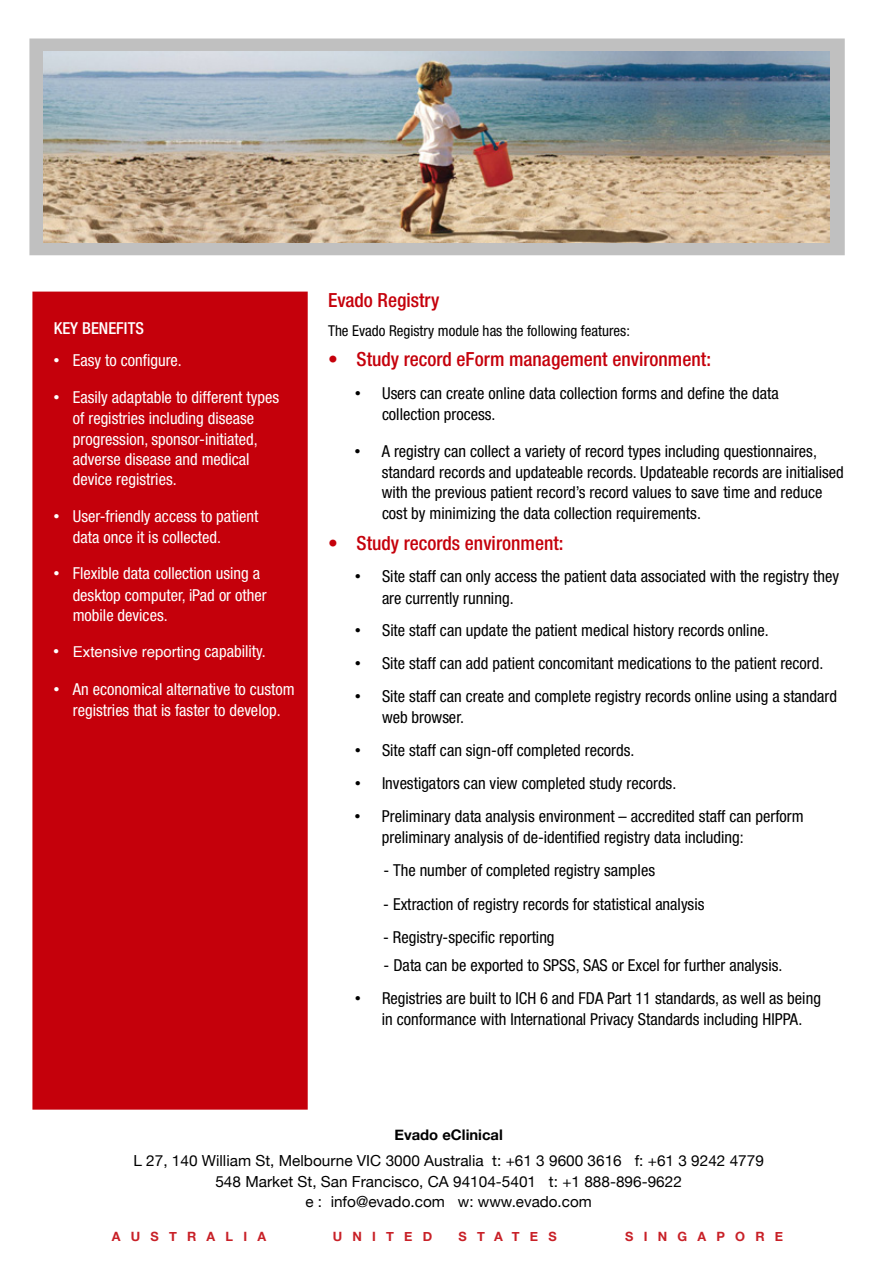
<style>
.page{position:relative;width:893px;height:1263px;background:#fff}
.page>*{position:absolute;margin:0;border:0;box-sizing:border-box;transform-origin:0 0}
.t1{font:500 condensed 19.5px "Helvetica Neue";color:#c5000b}
.t2{font:condensed 16.5px/21.3px "Helvetica Neue";color:#000}
.t3{font:condensed 16.5px/20.5px "Helvetica Neue";color:#fff}
.t4{font:500 condensed 16.5px "Helvetica Neue";color:#fff}
.t5{font:15.3px/20.7px "Helvetica Neue";color:#000;text-align:center}
.t6{font:15px/17px "Helvetica Neue";color:#03151c;text-align:center}
.t7{font:condensed 15px "Helvetica Neue";color:#000}
.t8{font:15px "Helvetica";color:#fff}
.t9{font:700 14.55px "Helvetica Neue";color:#000}
.t10{font:700 12.75px "Helvetica Neue";letter-spacing:.8em;color:#c82027}
.s1{font-family:"Helvetica Neue";font-stretch:condensed;font-size:16.5px}
</style>
<div class="page">
<div style="left:32px;top:292px;width:276px;height:817px;background:#c5000b"></div>
<svg style="left:29px;top:38px;width:816px;height:217px;background:#c2c2c2"></svg>
<img style="left:44px;top:52px;width:786px;height:191px">
<p class="t4" style="left:54px;top:318px;width:92px">KEY BENEFITS</p>
<p class="t3" style="left:54px;top:350px;width:130px">• Easy to configure.</p>
<p class="t3" style="left:73px;top:387px;width:208px;text-indent:-19px">• Easily adaptable to different types of registries including disease progression, sponsor-initiated, adverse disease and medical device registries.</p>
<p class="t3" style="left:73px;top:505px;width:187px;line-height:21.1px;text-indent:-19px">• User-friendly access to patient data once it is collected.</p>
<p class="t3" style="left:73px;top:563px;width:195px;text-indent:-19px">• Flexible data collection using a desktop computer, iPad or other mobile devices.</p>
<p class="t8" style="left:54px;top:641px;width:214px">• Extensive reporting <span class="s1">capability.</span></p>
<p class="t3" style="left:54px;top:678px;width:242px;line-height:21.3px;text-align:center">• An economical alternative to custom registries that is faster to develop.</p>
<p class="t1" style="left:328px;top:288px;width:113px">Evado Registry</p>
<p class="t7" style="left:328px;top:322px;width:303px">The Evado Registry module has the following features:</p>
<p class="t1" style="left:328px;top:348px;width:384px">• Study record eForm management environment:</p>
<p class="t2" style="left:382px;top:382px;width:398px;text-indent:-27px">• Users can create online data collection forms and define the data collection process.</p>
<p class="t2" style="left:382px;top:440px;width:463px;line-height:20.5px;text-indent:-27px">• A registry can collect a variety of record types including questionnaires, standard records and updateable records. Updateable records are initialised with the previous patient record’s record values to save time and reduce cost by minimizing the data collection requirements.</p>
<p class="t1" style="left:328px;top:531px;width:237px">• Study records environment:</p>
<p class="t2" style="left:382px;top:566px;width:459px;text-indent:-27px">• Site staff can only access the patient data associated with the registry they are currently running.</p>
<p class="t2" style="left:355px;top:619px;width:415px">• Site staff can update the patient medical history records online.</p>
<p class="t2" style="left:355px;top:653px;width:470px">• Site staff can add patient concomitant medications to the patient record.</p>
<p class="t2" style="left:382px;top:686px;width:457px;text-indent:-27px">• Site staff can create and complete registry records online using a standard web browser.</p>
<p class="t2" style="left:355px;top:739px;width:281px">• Site staff can sign-off completed records.</p>
<p class="t2" style="left:355px;top:772px;width:323px">• Investigators can view completed study records.</p>
<p class="t2" style="left:382px;top:805px;width:423px;text-indent:-27px">• Preliminary data analysis environment – accredited staff can perform preliminary analysis of de-identified registry data including:</p>
<p class="t2" style="left:383px;top:860px;width:273px">- The number of completed registry samples</p>
<p class="t2" style="left:383px;top:893px;width:323px">- Extraction of registry records for statistical analysis</p>
<p class="t2" style="left:383px;top:926px;width:173px">- Registry-specific reporting</p>
<p class="t2" style="left:384px;top:955px;width:400px">- Data can be exported to SPSS, SAS or Excel for further analysis.</p>
<p class="t2" style="left:355px;top:987px;width:467px;text-align:center">• Registries are built to ICH 6 and FDA Part 11 standards, as well as being in conformance with International Privacy Standards including HIPPA.</p>
<p class="t9" style="left:395px;top:1126px;width:110px">Evado eClinical</p>
<p class="t5" style="left:133px;top:1150px;width:632px">L 27, 140 William St, Melbourne VIC 3000 Australia t: +61 3 9600 3616 f: +61 3 9242 4779<br>548 Market St, San Francisco, CA 94104-5401 t: +1 888-896-9622<br>e : info@evado.com w: www.evado.com</p>
<p class="t6" style="left:228px;top:1154px;width:435px">548 Market St San Francisco CA 94104-5401<br>T: +1 888-896-9622 e : info@evado.com w: www.evado.com</p>
<p class="t10" style="left:112px;top:1228px;width:156px">AUSTRALIA</p>
<p class="t10" style="left:333px;top:1228px;width:101px">UNITED</p>
<p class="t10" style="left:459px;top:1228px;width:100px">STATES</p>
<p class="t10" style="left:625px;top:1228px;width:159px">SINGAPORE</p>
</div>
